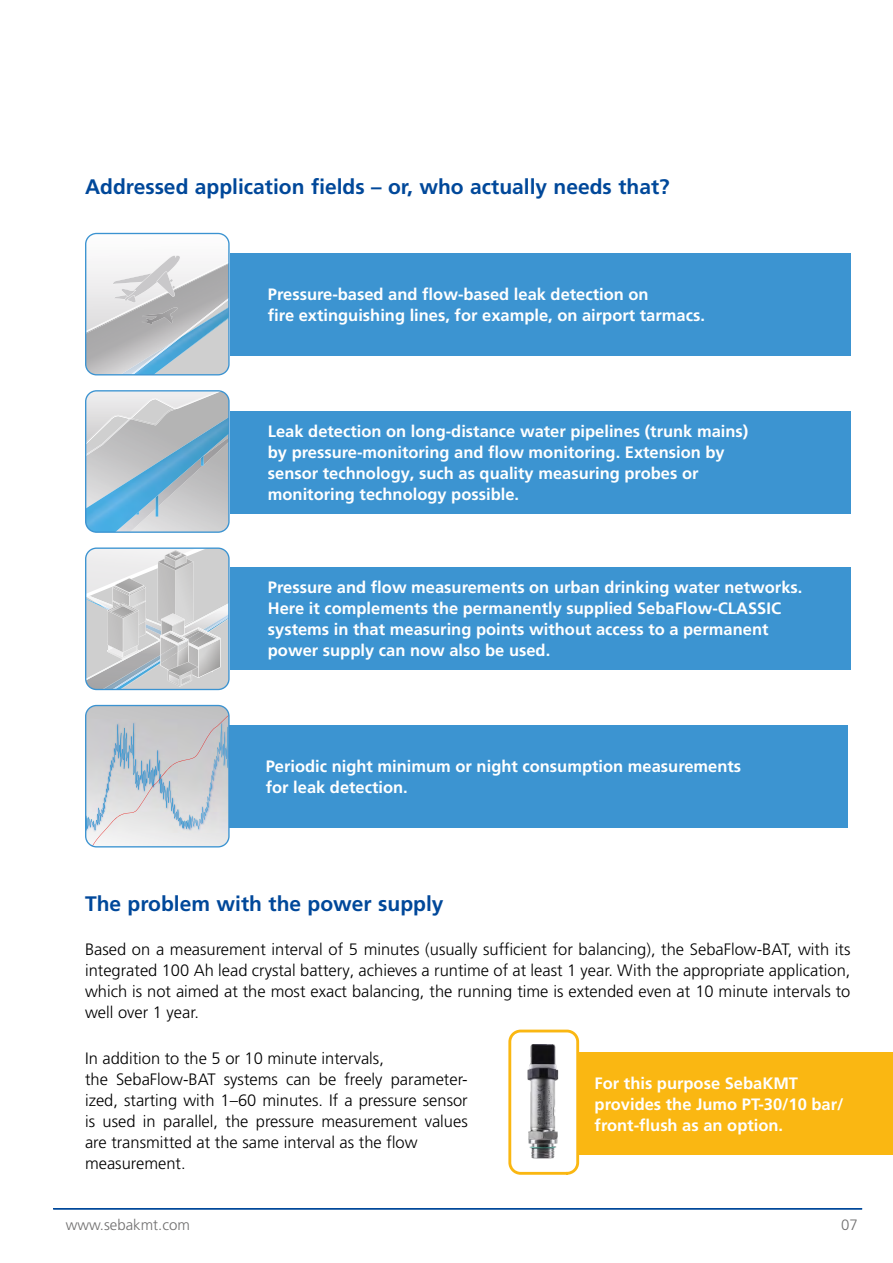
<style>
.page{position:relative;width:893px;height:1263px;background:#fff}
.page>*{position:absolute;margin:0;border:0;box-sizing:border-box;transform-origin:0 0}
.t1{font:700 21px "Frutiger LT Pro";color:#00489a}
.t2{font:700 16.5px/21px "Frutiger LT Pro";color:#fff}
.t3{font:300 16.5px/21px "Frutiger LT Pro";color:#000;text-align:justify}
.t4{font:300 15px "Frutiger LT Pro";color:#706f6f}
</style>
<div class="page">
<div style="left:579px;top:1052px;width:314px;height:102px;background:#fab712"></div>
<svg style="left:85px;top:233px;width:145px;height:142px"></svg>
<svg style="left:508px;top:1029px;width:72px;height:146px"></svg>
<div style="left:230px;top:253px;width:620px;height:102px;background:#3c94d1"></div>
<div style="left:230px;top:411px;width:620px;height:102px;background:#3c94d1"></div>
<div style="left:230px;top:568px;width:620px;height:102px;background:#3c94d1"></div>
<div style="left:227px;top:725px;width:621px;height:102px;background:#3c94d1"></div>
<hr style="left:53px;top:1208px;width:809px;height:1px;background:#00489a">
<svg style="left:85px;top:390px;width:145px;height:143px;background:#a9c0ce"></svg>
<svg style="left:85px;top:547px;width:145px;height:143px;background:#c8cdd1"></svg>
<svg style="left:85px;top:705px;width:145px;height:142px;background:#c5cdd4"></svg>
<p class="t1" style="left:85px;top:175px;width:586px">Addressed application fields – or, who actually needs that?</p>
<p class="t2" style="left:268px;top:283px;width:439px">Pressure-based and flow-based leak detection on<br>fire extinguishing lines, for example, on airport tarmacs.</p>
<p class="t2" style="left:268px;top:421px;width:482px">Leak detection on long-distance water pipelines (trunk mains) by pressure-monitoring and flow monitoring. Extension by sensor technology, such as quality measuring probes or monitoring technology possible.</p>
<p class="t2" style="left:268px;top:577px;width:536px">Pressure and flow measurements on urban drinking water networks.<br>Here it complements the permanently supplied SebaFlow-CLASSIC systems in that measuring points without access to a permanent power supply can now also be used.</p>
<p class="t2" style="left:266px;top:755px;width:477px">Periodic night minimum or night consumption measurements for leak detection.</p>
<p class="t1" style="left:85px;top:891px;width:360px">The problem with the power supply</p>
<p class="t3" style="left:85px;top:939px;width:767px">Based on a measurement interval of 5 minutes (usually sufficient for balancing), the SebaFlow-BAT, with its integrated 100 Ah lead crystal battery, achieves a runtime of at least 1 year. With the appropriate application, which is not aimed at the most exact balancing, the running time is extended even at 10 minute intervals to well over 1 year.</p>
<p class="t3" style="left:85px;top:1048px;width:384px;text-align:left">In addition to the 5 or 10 minute intervals,<br>the SebaFlow-BAT systems can be freely parameter&shy;ized, starting with 1–60 minutes. If a pressure sensor is used in parallel, the pressure measurement values are transmitted at the same interval as the flow measurement.</p>
<p class="t2" style="left:595px;top:1072px;width:251px">For this purpose SebaKMT provides the Jumo PT-30/10 bar/ front-flush as an option.</p>
<p class="t4" style="left:66px;top:1216px;width:126px">www.sebakmt.com</p>
<p class="t4" style="left:841px;top:1216px;width:18px">07</p>
</div>
